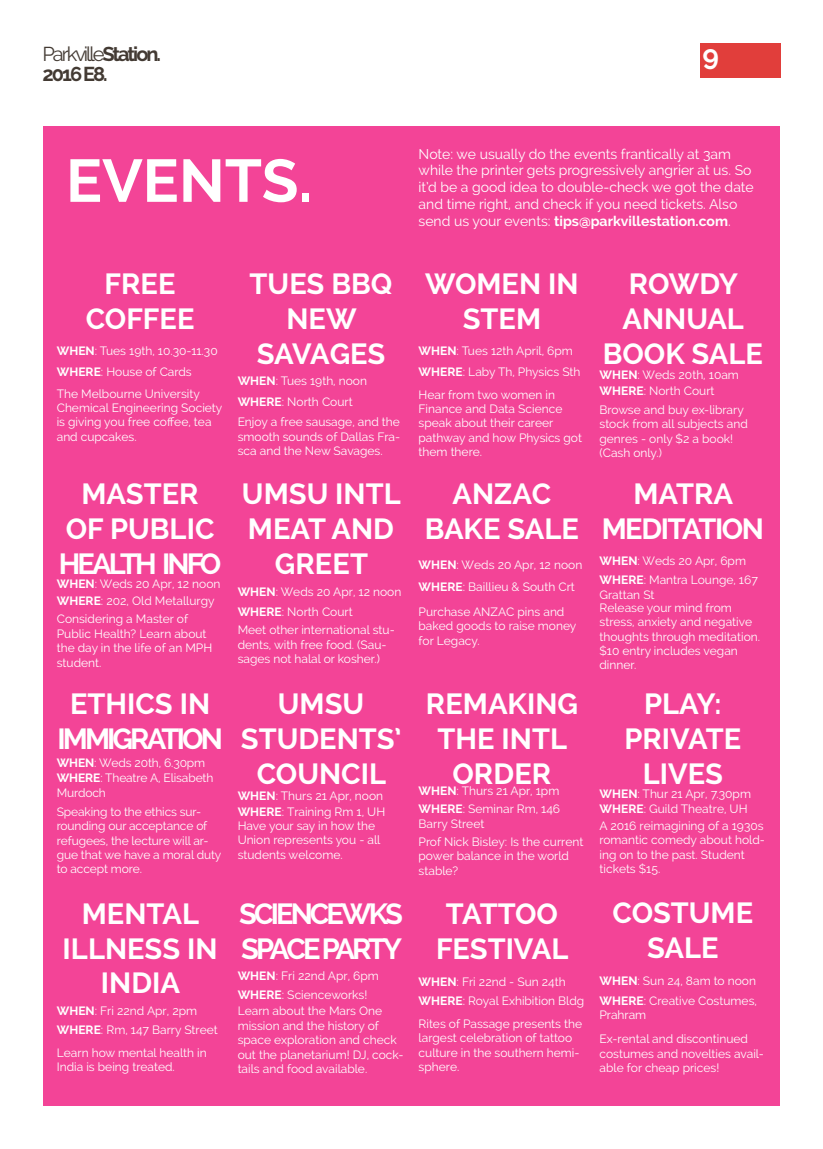
<style>
.page{position:relative;width:823px;height:1149px;background:#fff}
.page>*{position:absolute;margin:0;border:0;box-sizing:border-box;transform-origin:0 0}
.t1{font:700 60px "Raleway";color:#fff}
.t2{font:700 29px/34.8px "Raleway";color:#fff;text-align:center}
.t3{font:700 29px/34.8px "Raleway";letter-spacing:-.1em;color:#fff}
.t4{font:700 29px/34.8px "Raleway";letter-spacing:-.05em;color:#fff;text-align:center}
.t5{font:700 28px "Raleway";color:#fff}
.t6{font:20px "Raleway";letter-spacing:-.1em;color:#433a33}
.t7{font:700 20px "Raleway";letter-spacing:-.1em;color:#433a33}
.t8{font:14px/16.8px "Raleway";color:#fff}
.t9{font:12px/14.4px "Raleway";color:#fff}
.s1{font-weight:700}
</style>
<div class="page">
<div style="left:699px;top:43px;width:81px;height:34px;background:#e13e3b"></div>
<div style="left:43px;top:127px;width:736px;height:978px;background:#f34497"></div>
<h3 class="t6" style="left:43px;top:43px;width:120px">Parkville<span class="s1">Station.</span></h3>
<h3 class="t5" style="left:702px;top:39px;width:18px">9</h3>
<h3 class="t7" style="left:43px;top:63px;width:67px">2016 E8.</h3>
<h1 class="t1" style="left:66px;top:146px;width:247px">EVENTS.</h1>
<p class="t8" style="left:418px;top:145px;width:336px">Note: we usually do the events frantically at 3am while the printer gets progressively angrier at us. So it’d be a good idea to double-check we got the date and time right, and check if you need tickets. Also send us your events: <span class="s1">tips@parkvillestation.com</span>.</p>
<h2 class="t2" style="left:86px;top:266px;width:110px">FREE<br>COFFEE</h2>
<p class="t9" style="left:57px;top:340px;width:162px;line-height:21.3px"><span class="s1">WHEN</span>: Tues 19th, 10.30-11.30<br><span class="s1">WHERE</span>: House of Cards</p>
<p class="t9" style="left:57px;top:386px;width:167px">The Melbourne University<br>Chemical Engineering Society is giving you free coffee, tea and cupcakes.</p>
<h2 class="t2" style="left:59px;top:476px;width:164px">MASTER<br>OF PUBLIC<br>HEALTH INFO</h2>
<p class="t9" style="left:57px;top:575px;width:165px;line-height:17.3px"><span class="s1">WHEN</span>: Weds 20 Apr, 12 noon<br><span class="s1">WHERE</span>: 202, Old Metallurgy</p>
<p class="t9" style="left:57px;top:611px;width:157px">Considering a Master of<br>Public Health? Learn about the day in the life of an MPH student.</p>
<h2 class="t3" style="left:57px;top:686px;width:167px;text-align:center">ETHICS IN<br>IMMIGRATION</h2>
<p class="t9" style="left:57px;top:755px;width:158px;line-height:14.9px"><span class="s1">WHEN</span>: Weds 20th, 6.30pm<br><span class="s1">WHERE</span>: Theatre A, Elisabeth<br>Murdoch</p>
<p class="t9" style="left:57px;top:804px;width:166px">Speaking to the ethics sur&shy;rounding our acceptance of refugees, the lecture will ar&shy;gue that we have a moral duty to accept more.</p>
<h2 class="t2" style="left:63px;top:896px;width:156px">MENTAL<br>ILLNESS IN<br>INDIA</h2>
<p class="t9" style="left:57px;top:1003px;width:142px"><span class="s1">WHEN</span>: Fri 22nd Apr, 2pm</p>
<p class="t9" style="left:57px;top:1021px;width:162px"><span class="s1">WHERE</span>: Rm, 147 Barry Street</p>
<p class="t9" style="left:57px;top:1044px;width:151px">Learn how mental health in<br>India is being treated.</p>
<h2 class="t2" style="left:249px;top:266px;width:144px">TUES BBQ<br>NEW<br>SAVAGES</h2>
<p class="t9" style="left:237px;top:370px;width:131px;line-height:21.3px"><span class="s1">WHEN</span>: Tues 19th, noon<br><span class="s1">WHERE</span>: North Court</p>
<p class="t9" style="left:237px;top:415px;width:164px;text-align:justify">Enjoy a free sausage, and the smooth sounds of Dallas Fra&shy;sca and the New Savages.</p>
<h2 class="t2" style="left:242px;top:476px;width:160px">UMSU INTL<br>MEAT AND<br>GREET</h2>
<p class="t9" style="left:237px;top:581px;width:165px;line-height:20px"><span class="s1">WHEN</span>: Weds 20 Apr, 12 noon<br><span class="s1">WHERE</span>: North Court</p>
<p class="t9" style="left:237px;top:623px;width:158px">Meet other international stu&shy;dents, with free food. (Sau&shy;sages not halal or kosher.)</p>
<h2 class="t2" style="left:241px;top:686px;width:162px">UMSU<br>STUDENTS’<br>COUNCIL</h2>
<p class="t9" style="left:237px;top:818px;width:144px">Have your say in how the<br>Union represents you - all students welcome.</p>
<p class="t9" style="left:237px;top:788px;width:147px"><span class="s1">WHEN</span>: Thurs 21 Apr, noon</p>
<p class="t9" style="left:237px;top:804px;width:149px"><span class="s1">WHERE</span>: Training Rm 1, UH</p>
<h2 class="t3" style="left:239px;top:896px;width:165px">SCIENCEWKS<br>SPACE PARTY</h2>
<p class="t9" style="left:237px;top:966px;width:143px;line-height:18.3px"><span class="s1">WHEN</span>: Fri 22nd Apr, 6pm<br><span class="s1">WHERE</span>: Scienceworks!</p>
<p class="t9" style="left:237px;top:1003px;width:167px">Learn about the Mars One mission and the history of space exploration and check out the planetarium! DJ, cock&shy;tails and food available.</p>
<h2 class="t2" style="left:425px;top:266px;width:155px">WOMEN IN<br>STEM</h2>
<p class="t9" style="left:418px;top:340px;width:163px;line-height:21.3px"><span class="s1">WHEN</span>: Tues 12th April, 6pm<br><span class="s1">WHERE</span>: Laby Th, Physics Sth</p>
<p class="t9" style="left:418px;top:387px;width:165px">Hear from two women in<br>Finance and Data Science speak about their career pathway and how Physics got them there.</p>
<h2 class="t2" style="left:424px;top:476px;width:156px">ANZAC<br>BAKE SALE</h2>
<p class="t9" style="left:418px;top:553px;width:165px;line-height:22.6px"><span class="s1">WHEN</span>: Weds 20 Apr, 12 noon<br><span class="s1">WHERE</span>: Baillieu &amp; South Crt</p>
<p class="t9" style="left:418px;top:604px;width:159px">Purchase ANZAC pins and baked goods to raise money for Legacy.</p>
<h2 class="t2" style="left:425px;top:686px;width:154px">REMAKING<br>THE INTL<br>ORDER</h2>
<p class="t9" style="left:418px;top:781px;width:143px;line-height:18.3px"><span class="s1">WHEN</span>: Thurs 21 Apr, 1pm<br><span class="s1">WHERE</span>: Seminar Rm, 146</p>
<p class="t9" style="left:418px;top:815px;width:67px">Barry Street</p>
<p class="t9" style="left:418px;top:834px;width:166px">Prof Nick Bisley: Is the current power balance in the world stable?</p>
<h2 class="t2" style="left:436px;top:896px;width:134px">TATTOO<br>FESTIVAL</h2>
<p class="t9" style="left:418px;top:971px;width:167px;line-height:19.3px"><span class="s1">WHEN</span>: Fri 22nd - Sun 24th<br><span class="s1">WHERE</span>: Royal Exhibition Bldg</p>
<p class="t9" style="left:418px;top:1016px;width:165px">Rites of Passage presents the largest celebration of tattoo culture in the southern hemi&shy;sphere.</p>
<h2 class="t2" style="left:602px;top:266px;width:162px">ROWDY<br>ANNUAL<br>BOOK SALE</h2>
<p class="t9" style="left:599px;top:367px;width:141px"><span class="s1">WHEN</span>: Weds 20th, 10am</p>
<p class="t9" style="left:599px;top:384px;width:116px"><span class="s1">WHERE</span>: North Court</p>
<p class="t9" style="left:599px;top:402px;width:150px">Browse and buy ex-library stock from all subjects and genres - only $2 a book! (Cash only.)</p>
<h2 class="t4" style="left:601px;top:476px;width:164px">MATRA<br>MEDITATION</h2>
<p class="t9" style="left:599px;top:550px;width:160px;line-height:19.5px"><span class="s1">WHEN</span>: Weds 20 Apr, 6pm<br><span class="s1">WHERE</span>: Mantra Lounge, 167</p>
<p class="t9" style="left:599px;top:587px;width:56px">Grattan St</p>
<p class="t9" style="left:599px;top:600px;width:162px">Release your mind from stress, anxiety and negative thoughts through meditation. $10 entry includes vegan dinner.</p>
<h2 class="t2" style="left:624px;top:686px;width:118px">PLAY:<br>PRIVATE<br>LIVES</h2>
<p class="t9" style="left:599px;top:818px;width:167px">A 2016 reimagining of a 1930s romantic comedy about hold&shy;ing on to the past. Student tickets $15.</p>
<p class="t9" style="left:599px;top:786px;width:153px;line-height:14.9px"><span class="s1">WHEN</span>: Thur 21 Apr, 7.30pm<br><span class="s1">WHERE</span>: Guild Theatre, UH</p>
<h2 class="t2" style="left:612px;top:895px;width:142px">COSTUME<br>SALE</h2>
<p class="t9" style="left:599px;top:971px;width:159px;line-height:19.3px"><span class="s1">WHEN</span>: Sun 24, 8am to noon<br><span class="s1">WHERE</span>: Creative Costumes,</p>
<p class="t9" style="left:599px;top:1007px;width:48px">Prahram</p>
<p class="t9" style="left:599px;top:1031px;width:166px">Ex-rental and discontinued costumes and novelties avail&shy;able for cheap prices!</p>
</div>
